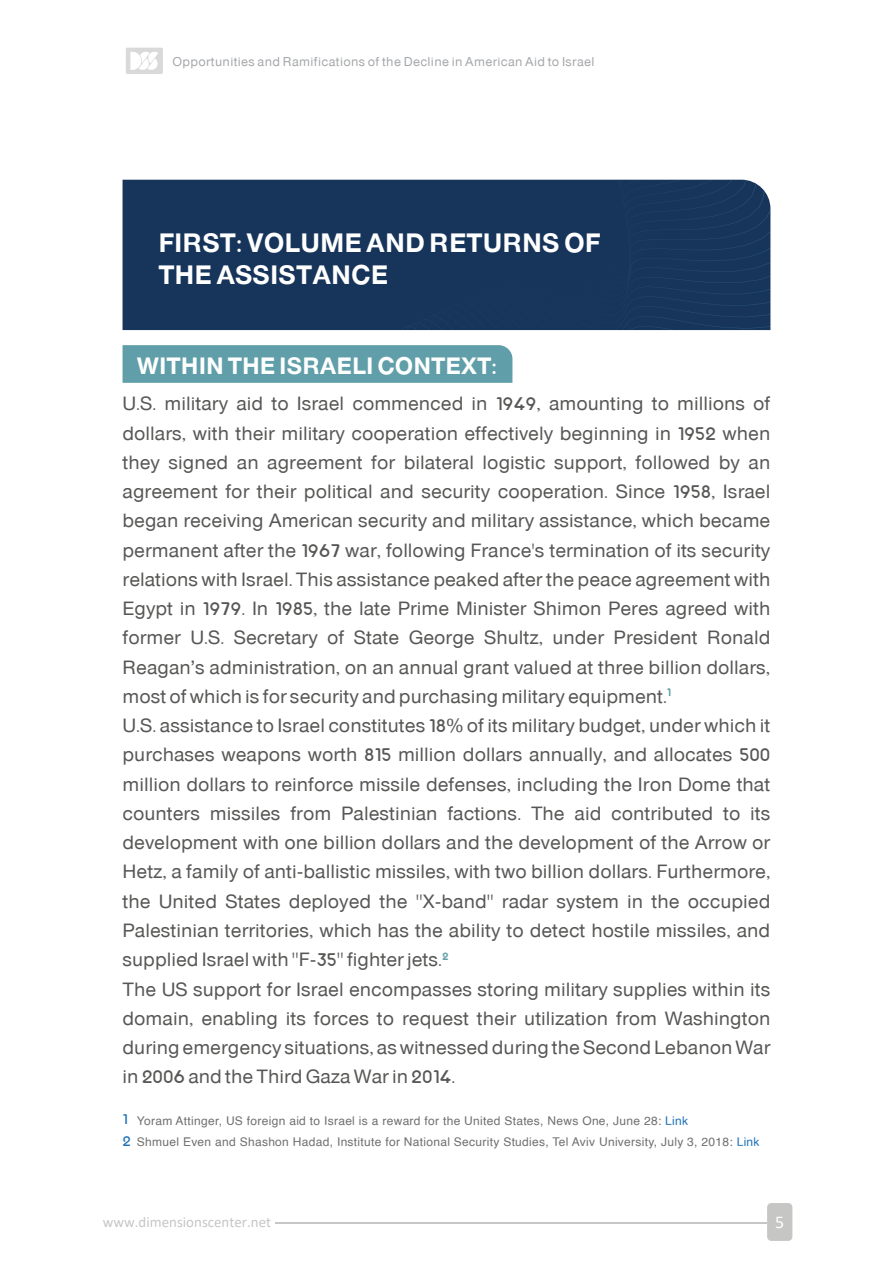
<style>
.page{position:relative;width:893px;height:1263px;background:#fff}
.page>*{position:absolute;margin:0;border:0;box-sizing:border-box;transform-origin:0 0}
.t1{font:27px/32.4px "be IN Black";color:#fff}
.t2{font:24px "be IN Black";color:#fff}
.t3{font:19.5px/29.2px "be IN Normal";color:#575756}
.t4{font:18px "Calibri";color:#fff}
.t5{font:15px "Calibri";color:#c6c6c5}
.t6{font:12.9px "be IN Normal";letter-spacing:.025em;color:#a5a7aa}
.t7{font:12px "Helvetica";letter-spacing:.025em;color:#6f6f6e}
.s1{font-family:"be IN Normal";font-size:15px;color:#1d70b7}
.s2{color:#1d70b7}
</style>
<div class="page">
<div style="left:767px;top:1203px;width:25px;height:38px;background:#c6c6c5;border-radius:4px"></div>
<hr style="left:276px;top:1222px;width:491px;height:2px;background:#c6c6c5">
<div style="left:126px;top:48px;width:37px;height:26px;background:#d9d9d9;border-radius:2px"></div>
<svg style="left:130px;top:52px;width:28px;height:18px"></svg>
<div style="left:123px;top:180px;width:97px;height:150px;background:#17355a"></div>
<div style="left:220px;top:180px;width:550px;height:150px;background:#17355a"></div>
<div style="left:123px;top:345px;width:389px;height:38px;background:#609fa9"></div>
<p class="t6" style="left:172px;top:54px;width:424px">Opportunities and Ramifications of the Decline in American Aid to Israel</p>
<h1 class="t1" style="left:158px;top:226px;width:444px">FIRST: VOLUME AND RETURNS OF<br>THE ASSISTANCE</h1>
<p class="t2" style="left:137px;top:351px;width:362px">WITHIN THE ISRAELI CONTEXT:</p>
<p class="t3" style="left:123px;top:389px;width:649px">U.S. military aid to Israel commenced in 1949, amounting to millions of dollars, with their military cooperation effectively beginning in 1952 when they signed an agreement for bilateral logistic support, followed by an agreement for their political and security cooperation. Since 1958, Israel began receiving American security and military assistance, which became permanent after the 1967 war, following France's termination of its security relations with Israel. This assistance peaked after the peace agreement with Egypt in 1979. In 1985, the late Prime Minister Shimon Peres agreed with former U.S. Secretary of State George Shultz, under President Ronald Reagan’s administration, on an annual grant valued at three billion dollars, most of which is for security and purchasing military equipment.<sup>١<br></sup>U.S. assistance to Israel constitutes 18% of its military budget, under which it purchases weapons worth 815 million dollars annually, and allocates 500 million dollars to reinforce missile defenses, including the Iron Dome that counters missiles from Palestinian factions. The aid contributed to its development with one billion dollars and the development of the Arrow or Hetz, a family of anti-ballistic missiles, with two billion dollars. Furthermore, the United States deployed the "X-band" radar system in the occupied Palestinian territories, which has the ability to detect hostile missiles, and supplied Israel with "F-35" fighter jets.<sup>٢<br></sup>The US support for Israel encompasses storing military supplies within its domain, enabling its forces to request their utilization from Washington during emergency situations, as witnessed during the Second Lebanon War in 2006 and the Third Gaza War in 2014.</p>
<p class="t7" style="left:123px;top:1111px;width:567px"><span class="s1">١</span> Yoram Attinger, US foreign aid to Israel is a reward for the United States, News One, June 28: <span class="s2">Link</span></p>
<p class="t7" style="left:123px;top:1132px;width:639px"><span class="s1">٢</span> Shmuel Even and Shashon Hadad, Institute for National Security Studies, Tel Aviv University, July 3, 2018: <span class="s2">Link</span></p>
<p class="t5" style="left:103px;top:1211px;width:170px">www.dimensionscenter.net</p>
<p class="t4" style="left:775px;top:1209px;width:11px">5</p>
</div>
